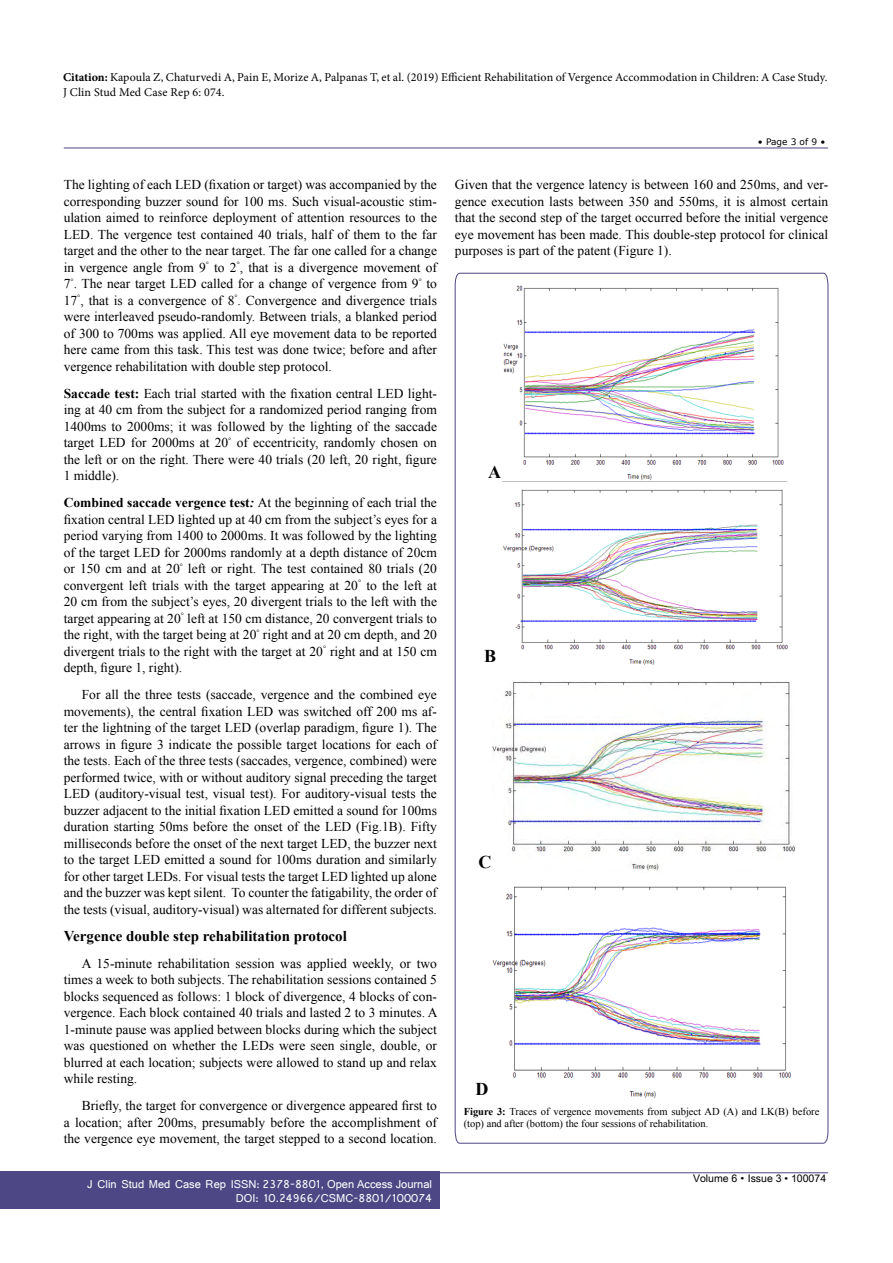
<style>
.page{position:relative;width:893px;height:1263px;background:#fff}
.page>*{position:absolute;margin:0;border:0;box-sizing:border-box;transform-origin:0 0}
.t1{font:700 18px "Times New Roman";color:#000}
.t2{font:700 15px "Times New Roman";color:#000}
.t3{font:13.5px/16.5px "Times New Roman";color:#000;text-align:justify}
.t4{font:12px/15px "Minion Pro";letter-spacing:.01em;color:#000}
.t5{font:12px/14.2px "Shruti";color:#fff;text-align:right}
.t6{font:10.5px/12px "Times New Roman";color:#000}
.t7{font:10.5px "Arial Unicode MS";color:#000}
.t8{font:9px "MS Reference Sans Serif";color:#000}
.s1{font-weight:700}
.s2{font-weight:700;font-style:italic}
.s3{font-family:"Batang"}
</style>
<div class="page">
<hr style="left:64px;top:148px;width:764px;height:1px;background:#4d4785">
<hr style="left:64px;top:1172px;width:764px;height:1px;background:#4d4785">
<div style="left:0;top:1171px;width:439px;height:38px;background:#4d4785"></div>
<svg style="left:455px;top:273px;width:373px;height:870px"></svg>
<img style="left:502px;top:285px;width:285px;height:196px">
<img style="left:499px;top:487px;width:291px;height:179px">
<img style="left:491px;top:884px;width:300px;height:215px">
<img style="left:493px;top:680px;width:303px;height:192px">
<p class="t4" style="left:63px;top:69px;width:766px"><span class="s1">Citation:</span> Kapoula Z, Chaturvedi A, Pain E, Morize A, Palpanas T, et al. (2019) Efficient Rehabilitation of Vergence Accommodation in Children: A Case Study.<br>J Clin Stud Med Case Rep 6: 074.</p>
<p class="t8" style="left:758px;top:136px;width:69px">• Page 3 of 9 •</p>
<p class="t3" style="left:64px;top:176px;width:375px">The lighting of each LED (fixation or target) was accompanied by the corresponding buzzer sound for 100 ms. Such visual-acoustic stim&shy;ulation aimed to reinforce deployment of attention resources to the LED. The vergence test contained 40 trials, half of them to the far target and the other to the near target. The far one called for a change in vergence angle from 9<sup>°</sup> to 2<sup>°</sup>, that is a divergence movement of 7<sup>°</sup>. The near target LED called for a change of vergence from 9<sup>°</sup> to 17<sup>°</sup>, that is a convergence of 8<sup>°</sup>. Convergence and divergence trials were interleaved pseudo-randomly. Between trials, a blanked period of 300 to 700ms was applied. All eye movement data to be reported here came from this task. This test was done twice; before and after vergence rehabilitation with double step protocol.</p>
<p class="t3" style="left:64px;top:385px;width:375px"><span class="s1">Saccade test:</span> Each trial started with the fixation central LED light&shy;ing at 40 cm from the subject for a randomized period ranging from 1400ms to 2000ms; it was followed by the lighting of the saccade target LED for 2000ms at 20<sup>°</sup> of eccentricity, randomly chosen on the left or on the right. There were 40 trials (20 left, 20 right, figure 1 middle).</p>
<p class="t3" style="left:64px;top:494px;width:375px"><span class="s1">Combined saccade vergence test</span><span class="s2">:</span> At the beginning of each trial the fixation central LED lighted up at 40 cm from the subject’s eyes for a period varying from 1400 to 2000ms. It was followed by the lighting of the target LED for 2000ms randomly at a depth distance of 20cm or 150 cm and at 20<sup>°</sup> left or right. The test contained 80 trials (20 convergent left trials with the target appearing at 20<sup>°</sup> to the left at 20 cm from the subject’s eyes, 20 divergent trials to the left with the target appearing at 20<sup>°</sup> left at 150 cm distance, 20 convergent trials to the right, with the target being at 20<sup>°</sup> right and at 20 cm depth, and 20 divergent trials to the right with the target at 20<sup>°</sup> right and at 150 cm depth, figure 1, right).</p>
<p class="t3" style="left:64px;top:686px;width:375px;text-indent:18px">For all the three tests (saccade, vergence and the combined eye movements), the central fixation LED was switched off 200 ms af&shy;ter the lightning of the target LED (overlap paradigm, figure 1). The arrows in figure 3 indicate the possible target locations for each of the tests. Each of the three tests (saccades, vergence, combined) were performed twice, with or without auditory signal preceding the target LED (auditory-visual test, visual test). For auditory-visual tests the buzzer adjacent to the initial fixation LED emitted a sound for 100ms duration starting 50ms before the onset of the LED (Fig.1B). Fifty milliseconds before the onset of the next target LED, the buzzer next to the target LED emitted a sound for 100ms duration and similarly for other target LEDs. For visual tests the target LED lighted up alone and the buzzer was kept silent. To counter the fatigability, the order of the tests (visual, auditory-visual) was alternated for different subjects.</p>
<p class="t2" style="left:64px;top:925px;width:285px">Vergence double step rehabilitation protocol</p>
<p class="t3" style="left:64px;top:955px;width:375px;text-indent:18px">A 15-minute rehabilitation session was applied weekly, or two times a week to both subjects. The rehabilitation sessions contained 5 blocks sequenced as follows: 1 block of divergence, 4 blocks of con&shy;vergence. Each block contained 40 trials and lasted 2 to 3 minutes. A 1-minute pause was applied between blocks during which the subject was questioned on whether the LEDs were seen single, double, or blurred at each location; subjects were allowed to stand up and relax while resting.</p>
<p class="t3" style="left:64px;top:1097px;width:375px;text-indent:18px">Briefly, the target for convergence or divergence appeared first to a location; after 200ms, presumably before the accomplishment of the vergence eye movement, the target stepped to a second location.</p>
<p class="t5" style="left:87px;top:1176px;width:346px">J Clin Stud Med Case Rep ISSN: 2378-8801, Open Access Journal<br>DOI: 10.24966/CSMC-8801/100074</p>
<p class="t3" style="left:455px;top:176px;width:375px">Given that the vergence latency is between 160 and 250ms, and ver&shy;gence execution lasts between 350 and 550ms, it is almost certain that the second step of the target occurred before the initial vergence eye movement has been made. This double-step protocol for clinical purposes is part of the patent (Figure 1).</p>
<h1 class="t1" style="left:488px;top:459px;width:14px">A</h1>
<h1 class="t1" style="left:484px;top:644px;width:14px">B</h1>
<h1 class="t1" style="left:478px;top:850px;width:14px">C</h1>
<h1 class="t1" style="left:475px;top:1076px;width:14px">D</h1>
<p class="t6" style="left:464px;top:1105px;width:357px"><span class="s1">Figure 3:</span> Traces of vergence movements from subject AD (A) and LK(B) before (top) and after (bottom) the four sessions of rehabilitation.</p>
<p class="t7" style="left:693px;top:1170px;width:135px">Volume 6 <span class="s3">•</span> Issue 3 • 100074</p>
</div>
